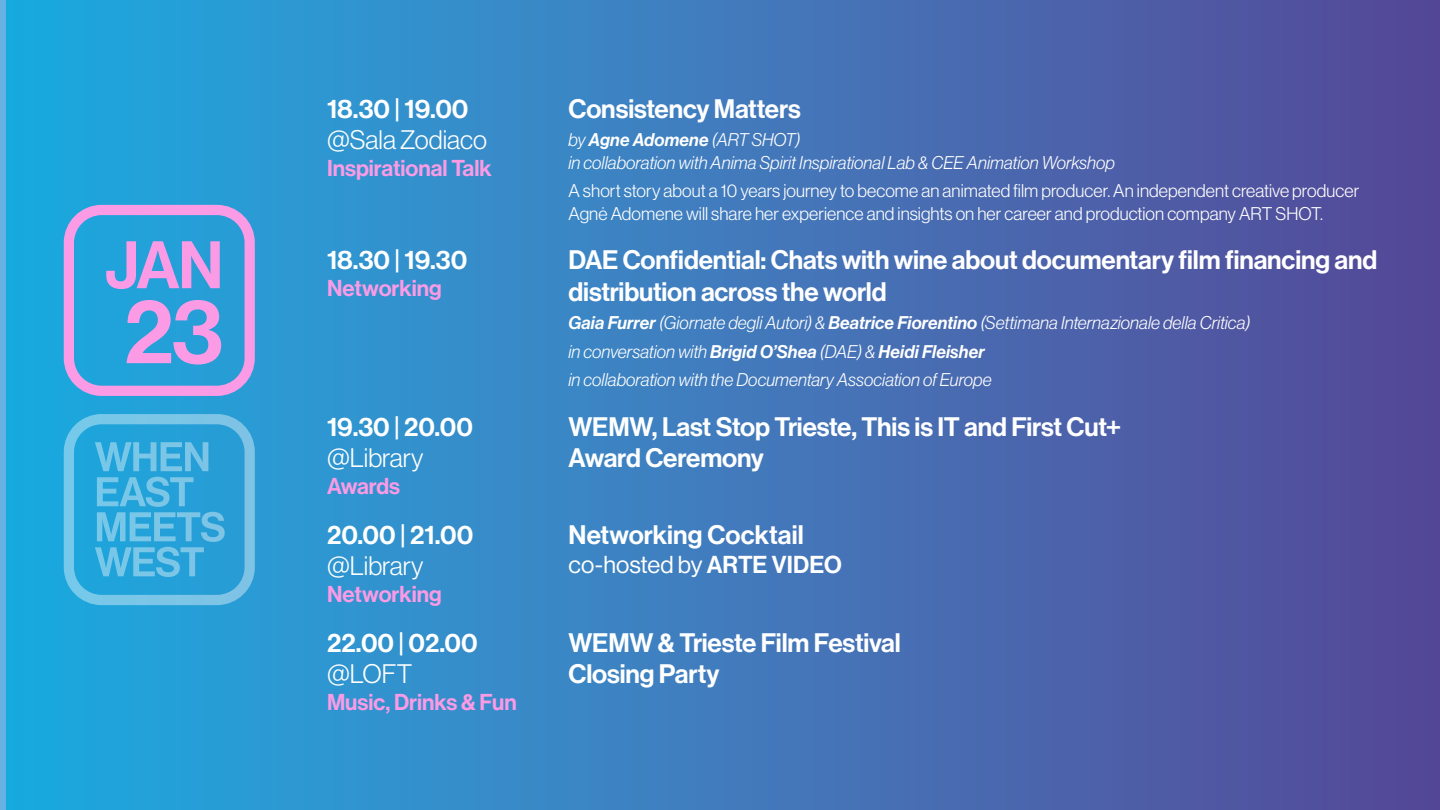
<style>
.page{position:relative;width:1440px;height:810px;background:#fff}
.page>*{position:absolute;margin:0;border:0;box-sizing:border-box;transform-origin:0 0}
.t1{font:90.45px "N Haas Grotesk DS Pro 65 Md";color:#fb9be5}
.t2{font:65.62px "N Haas Grotesk DS Pro 65 Md";color:#fb9be5}
.t3{font:26.25px/31.5px "N Haas Grotesk DS Pro 65 Md";letter-spacing:-.005em;color:#fff}
.t4{font:26.25px "N Haas Grotesk DS Pro 45 Lt";color:#fff}
.t5{font:24px "N Haas Grotesk DS Pro 55 Rg";color:#fff}
.t6{font:22.5px "N Haas Grotesk DS Pro 65 Md";color:#fb9be5}
.t7{font:18px/22.5px "N Haas Grotesk DS Pro 46 Lt It";letter-spacing:.005em;color:#fff}
.t8{font:18px/22.5px "N Haas Grotesk DS Pro 45 Lt";letter-spacing:.005em;color:#fff}
.t9{font:18px "N Haas Grotesk DS Pro 66 Md It";letter-spacing:.01em;color:#fff}
.s1{font-family:"N Haas Grotesk DS Pro 66 Md It"}
.s2{font-family:"N Haas Grotesk DS Pro 46 Lt It"}
.s3{font-family:"N Haas Grotesk DS Pro 65 Md"}
</style>
<div class="page">
<div style="left:0;top:0;width:1440px;height:810px;background:linear-gradient(to right,#21ade1,#5a4998)"></div>
<div style="left:64px;top:414px;width:191px;height:191px;border:10px solid #fff;border-radius:33px"></div>
<svg style="left:95px;top:442px;width:113px;height:29px;background:#51b4e0"></svg>
<svg style="left:95px;top:477px;width:130px;height:100px;background:#44aedd"></svg>
<div style="left:64px;top:205px;width:191px;height:191px;border:10px solid #fb9be5;border-radius:33px"></div>
<h2 class="t2" style="left:105px;top:227px;width:120px">JAN</h2>
<h1 class="t1" style="left:124px;top:279px;width:101px">23</h1>
<p class="t3" style="left:327px;top:93px;width:143px">18.30 | 19.00</p>
<p class="t4" style="left:327px;top:125px;width:161px">@Sala Zodiaco</p>
<p class="t6" style="left:327px;top:155px;width:166px">Inspirational Talk</p>
<p class="t3" style="left:327px;top:245px;width:142px">18.30 | 19.30</p>
<p class="t6" style="left:327px;top:275px;width:116px">Networking</p>
<p class="t3" style="left:327px;top:411px;width:148px">19.30 | 20.00</p>
<p class="t4" style="left:327px;top:443px;width:98px">@Library</p>
<p class="t6" style="left:327px;top:473px;width:75px">Awards</p>
<p class="t3" style="left:327px;top:519px;width:148px">20.00 | 21.00</p>
<p class="t4" style="left:327px;top:551px;width:98px">@Library</p>
<p class="t6" style="left:327px;top:581px;width:116px">Networking</p>
<p class="t3" style="left:327px;top:627px;width:152px">22.00 | 02.00</p>
<p class="t4" style="left:327px;top:659px;width:87px">@LOFT</p>
<p class="t6" style="left:327px;top:689px;width:191px">Music, Drinks &amp; Fun</p>
<p class="t3" style="left:568px;top:93px;width:234px">Consistency Matters</p>
<p class="t7" style="left:568px;top:129px;width:548px">by <span class="s1">Agne Adomene</span> (ART SHOT)<br>in collaboration with Anima Spirit Inspirational Lab &amp; CEE Animation Workshop</p>
<p class="t8" style="left:568px;top:180px;width:792px">A short story about a 10 years journey to become an animated film producer. An independent creative producer<br>Agnė Adomene will share her experience and insights on her career and production company ART SHOT.</p>
<p class="t3" style="left:568px;top:245px;width:810px">DAE Confidential: Chats with wine about documentary film financing and distribution across the world</p>
<p class="t7" style="left:568px;top:312px;width:683px"><span class="s1">Gaia Furrer</span> (Giornate degli Autori) &amp; <span class="s1">Beatrice Fiorentino</span> (Settimana Internazionale della Critica)</p>
<p class="t9" style="left:568px;top:341px;width:418px"><span class="s2">in conversation with</span> Brigid O’Shea <span class="s2">(DAE) &amp;</span> Heidi Fleisher</p>
<p class="t7" style="left:568px;top:369px;width:425px">in collaboration with the Documentary Association of Europe</p>
<p class="t3" style="left:569px;top:411px;width:554px">WEMW, Last Stop Trieste, This is IT and First Cut+<br>Award Ceremony</p>
<p class="t3" style="left:569px;top:519px;width:237px">Networking Cocktail</p>
<p class="t5" style="left:569px;top:551px;width:275px">co-hosted by <span class="s3">ARTE VIDEO</span></p>
<p class="t3" style="left:569px;top:627px;width:334px">WEMW &amp; Trieste Film Festival<br>Closing Party</p>
</div>
